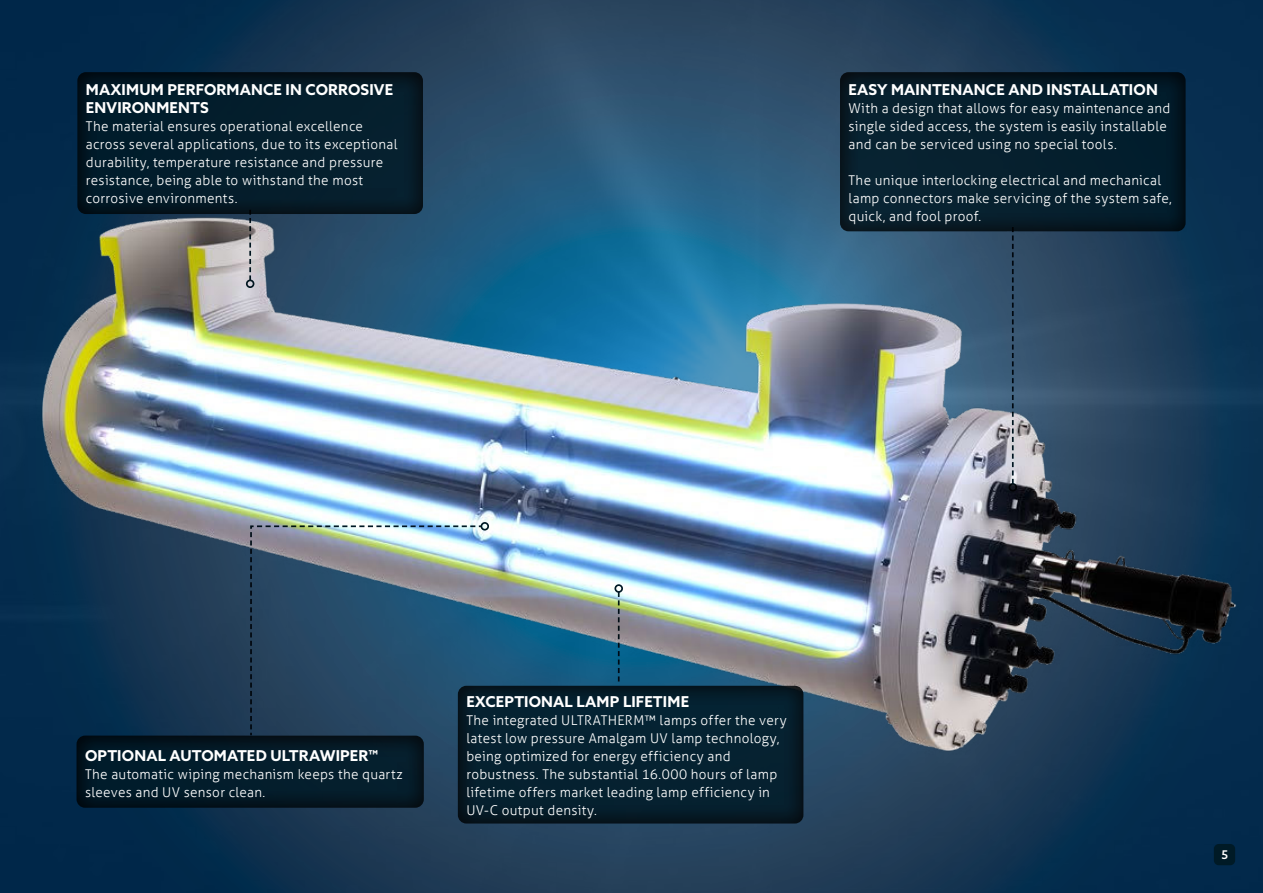
<style>
.page{position:relative;width:1263px;height:893px;background:#fff}
.page>*{position:absolute;margin:0;border:0;box-sizing:border-box;transform-origin:0 0}
.t1{font:700 15px/18px "Azo Sans";letter-spacing:.01em;color:#fff}
.t2{font:300 13.5px/18px "Aller";letter-spacing:.02em;color:#fff}
.t3{font:500 12px "Azo Sans";color:#fff}
</style>
<div class="page">
<img style="left:0;top:0;width:1263px;height:893px">
<img style="left:0;top:0;width:1240px;height:855px">
<div style="left:1214px;top:844px;width:21px;height:21px;background:#001a26;border-radius:5px"></div>
<svg style="left:65px;top:62px;width:370px;height:153px;background:#051f2e"></svg>
<svg style="left:827px;top:62px;width:371px;height:170px;background:#082131"></svg>
<svg style="left:445px;top:676px;width:371px;height:148px;background:#092635"></svg>
<svg style="left:64px;top:726px;width:372px;height:83px;background:#041d2c"></svg>
<svg style="left:618px;top:593px;width:2px;height:88px"></svg>
<div style="left:614px;top:584px;width:9px;height:9px;border:2px solid #001a26;border-radius:50%"></div>
<svg style="left:249px;top:210px;width:2px;height:69px"></svg>
<div style="left:246px;top:279px;width:8px;height:9px;border:2px solid #001a26;border-radius:50%"></div>
<svg style="left:249px;top:525px;width:234px;height:212px;background:#436178"></svg>
<div style="left:480px;top:522px;width:9px;height:9px;border:2px solid #001a26;border-radius:50%"></div>
<svg style="left:1012px;top:227px;width:2px;height:256px"></svg>
<div style="left:1008px;top:483px;width:9px;height:9px;border:2px solid #001a26;border-radius:50%"></div>
<p class="t1" style="left:86px;top:80px;width:309px">MAXIMUM PERFORMANCE IN CORROSIVE<br>ENVIRONMENTS</p>
<p class="t2" style="left:86px;top:118px;width:313px">The material ensures operational excellence across several applications, due to its exceptional durability, temperature resistance and pressure resistance, being able to withstand the most corrosive environments.</p>
<p class="t1" style="left:848px;top:80px;width:311px">EASY MAINTENANCE AND INSTALLATION</p>
<p class="t2" style="left:848px;top:100px;width:323px">With a design that allows for easy maintenance and single sided access, the system is easily installable and can be serviced using no special tools.</p>
<p class="t2" style="left:848px;top:172px;width:325px">The unique interlocking electrical and mechanical lamp connectors make servicing of the system safe, quick, and fool proof.</p>
<p class="t1" style="left:85px;top:746px;width:295px">OPTIONAL AUTOMATED ULTRAWIPER™</p>
<p class="t2" style="left:85px;top:766px;width:319px">The automatic wiping mechanism keeps the quartz sleeves and UV sensor clean.</p>
<p class="t1" style="left:466px;top:692px;width:224px">EXCEPTIONAL LAMP LIFETIME</p>
<p class="t2" style="left:466px;top:712px;width:322px">The integrated ULTRATHERM™ lamps offer the very latest low pressure Amalgam UV lamp technology, being optimized for energy efficiency and robustness. The substantial 16.000 hours of lamp lifetime offers market leading lamp efficiency in UV-C output density.</p>
<p class="t3" style="left:1221px;top:847px;width:8px">5</p>
</div>
